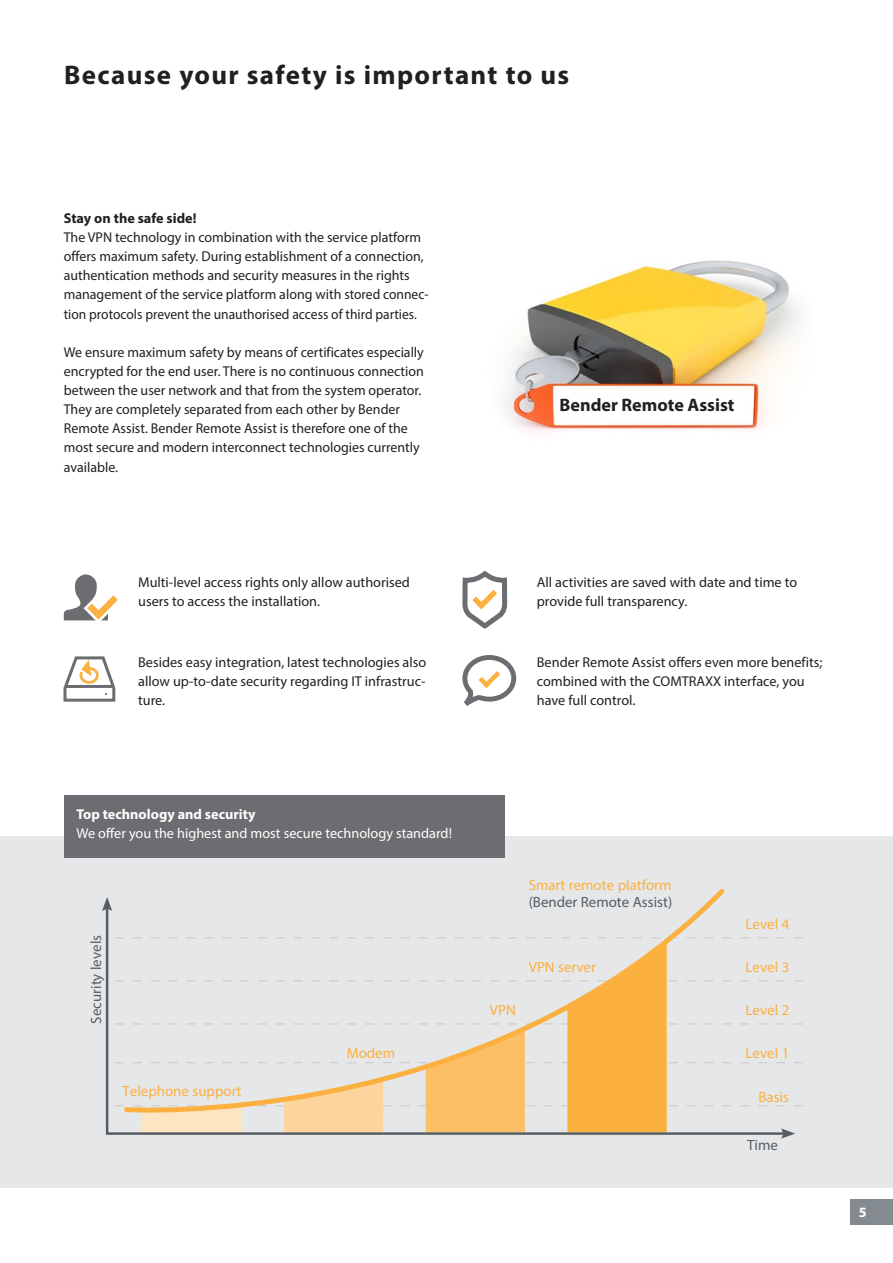
<style>
.page{position:relative;width:893px;height:1263px;background:#fff}
.page>*{position:absolute;margin:0;border:0;box-sizing:border-box;transform-origin:0 0}
.Headline{font:700 27px "Myriad Pro";letter-spacing:.05em;color:#231f20}
.Text_Copy{font:700 18.15px "Myriad Pro";color:#231f20}
.t1{font:14.85px "Myriad Pro";color:#fbb03f}
.t2{font:14.85px "Myriad Pro";color:#575d61}
.Text_Copy-2{font:14.25px/19.2px "Myriad Pro";color:#231f20}
.Text_Copy-3{font:14.25px "Myriad Pro";color:#fff}
.Text_Bold{font:700 14.25px "Myriad Pro";color:#fff}
.Text_Bold-2{font:700 14.25px "Myriad Pro";color:#231f20}
.Seitenzahl{font:700 14.25px "Myriad Pro";color:#fff}
</style>
<div class="page">
<div style="left:850px;top:1199px;width:43px;height:26px;background:#848b90"></div>
<div style="left:0;top:836px;width:893px;height:351px;background:#e6e7e9"></div>
<div style="left:64px;top:795px;width:440px;height:63px;background:#6c6d70"></div>
<img style="left:506px;top:260px;width:293px;height:173px">
<svg style="left:64px;top:574px;width:54px;height:47px"></svg>
<div style="left:63px;top:686px;width:52px;height:16px;border:3px solid #6c6d70"></div>
<svg style="left:63px;top:656px;width:53px;height:39px"></svg>
<svg style="left:462px;top:571px;width:46px;height:58px"></svg>
<svg style="left:105px;top:904px;width:608px;height:231px"></svg>
<svg style="left:102px;top:897px;width:10px;height:14px"></svg>
<svg style="left:115px;top:937px;width:688px;height:202px"></svg>
<svg style="left:462px;top:655px;width:55px;height:51px"></svg>
<p class="Headline" style="left:64px;top:57px;width:507px">Because your safety is important to us</p>
<p class="Text_Bold-2" style="left:64px;top:209px;width:134px">Stay on the safe side!</p>
<p class="Text_Copy-2" style="left:64px;top:227px;width:366px">The VPN technology in combination with the service platform offers maximum safety. During establishment of a connection, authentication methods and security measures in the rights management of the service platform along with stored connec&shy;tion protocols prevent the unauthorised access of third parties.</p>
<p class="Text_Copy-2" style="left:64px;top:342px;width:362px">We ensure maximum safety by means of certificates especially encrypted for the end user. There is no continuous connection between the user network and that from the system operator.<br>They are completely separated from each other by Bender Remote Assist. Bender Remote Assist is therefore one of the most secure and modern interconnect technologies currently available.</p>
<p class="Text_Copy" style="left:559px;top:393px;width:177px">Bender Remote Assist</p>
<p class="Text_Copy-2" style="left:138px;top:572px;width:273px">Multi-level access rights only allow authorised users to access the installation.</p>
<p class="Text_Copy-2" style="left:537px;top:572px;width:262px">All activities are saved with date and time to provide full transparency.</p>
<p class="Text_Copy-2" style="left:138px;top:652px;width:290px;text-align:justify">Besides easy integration, latest technologies also allow up-to-date security regarding IT infrastruc&shy;ture.</p>
<p class="Text_Copy-2" style="left:537px;top:652px;width:287px">Bender Remote Assist offers even more benefits; combined with the COMTRAXX interface, you have full control.</p>
<p class="Text_Bold" style="left:77px;top:804px;width:180px">Top technology and security</p>
<p class="Text_Copy-3" style="left:77px;top:824px;width:377px">We offer you the highest and most secure technology standard!</p>
<p class="t2" style="left:87px;top:1023px;width:90px;rotate:-90deg">Security levels</p>
<p class="t1" style="left:122px;top:1081px;width:120px">Telephone support</p>
<p class="t1" style="left:347px;top:1044px;width:50px">Modem</p>
<p class="t1" style="left:529px;top:876px;width:144px">Smart remote platform</p>
<p class="t2" style="left:529px;top:892px;width:145px">(Bender Remote Assist)</p>
<p class="t1" style="left:490px;top:1001px;width:28px">VPN</p>
<p class="t1" style="left:529px;top:958px;width:69px">VPN server</p>
<p class="t1" style="left:746px;top:915px;width:45px">Level 4</p>
<p class="t1" style="left:746px;top:958px;width:45px">Level 3</p>
<p class="t1" style="left:746px;top:1001px;width:45px">Level 2</p>
<p class="t1" style="left:746px;top:1044px;width:45px">Level 1</p>
<p class="t1" style="left:758px;top:1087px;width:32px">Basis</p>
<p class="t2" style="left:747px;top:1136px;width:32px">Time</p>
<p class="Seitenzahl" style="left:859px;top:1203px;width:9px">5</p>
</div>
